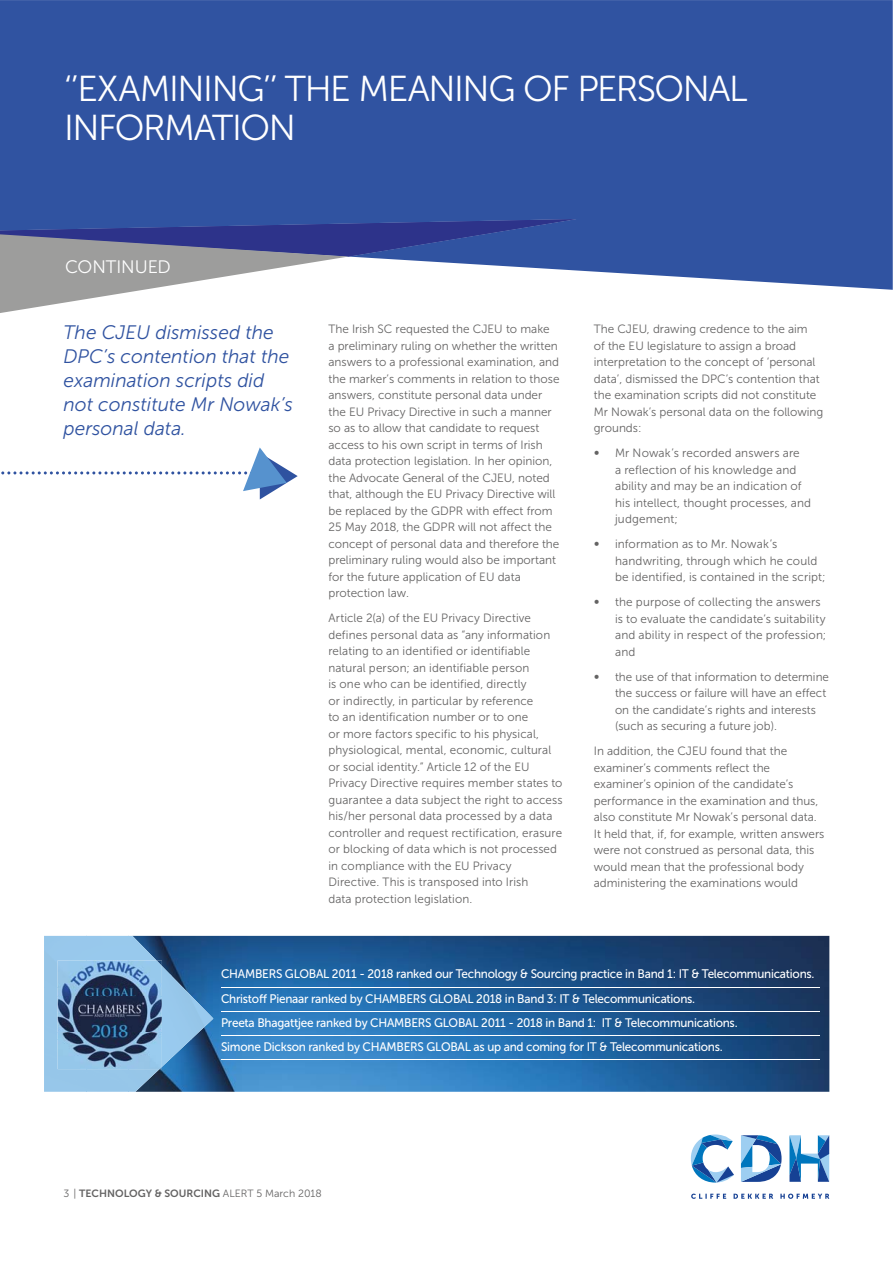
<style>
.page{position:relative;width:893px;height:1263px;background:#fff}
.page>*{position:absolute;margin:0;border:0;box-sizing:border-box;transform-origin:0 0}
.t1{font:36px/39px "Museo Sans 300";letter-spacing:-.04em;color:#fff}
.t2{font:italic 19.5px/24px "Museo Sans 300";color:#2f52a0}
.t3{font:18px "Museo Sans 300";letter-spacing:-.005em;color:#fff}
.t4{font:12.3px/24.2px "Museo Sans 500";letter-spacing:-.02em;color:#fff;scale:.95 1}
.t5{font:12px/16.5px "Museo Sans 300";color:#646363}
.t6{font:10.5px "Museo Sans 700";color:#646363}
.s1{font-family:"Museo Sans 300"}
</style>
<div class="page">
<div style="left:0;top:0;width:892px;height:290px;background:#3053a1"></div>
<svg style="left:0;top:217px;width:576px;height:96px"></svg>
<svg style="left:691px;top:1194px;width:138px;height:5px"></svg>
<svg style="left:789px;top:1135px;width:40px;height:47px"></svg>
<svg style="left:691px;top:1135px;width:43px;height:48px"></svg>
<svg style="left:741px;top:1135px;width:40px;height:47px"></svg>
<img style="left:171px;top:936px;width:658px;height:156px">
<img style="left:44px;top:936px;width:42px;height:52px">
<img style="left:129px;top:936px;width:42px;height:52px">
<img style="left:171px;top:974px;width:13px;height:14px">
<img style="left:44px;top:988px;width:14px;height:52px">
<img style="left:162px;top:988px;width:51px;height:52px">
<img style="left:44px;top:1040px;width:42px;height:52px">
<img style="left:129px;top:1040px;width:42px;height:52px">
<img style="left:171px;top:1040px;width:21px;height:20px">
<hr style="left:221px;top:987px;width:598px;height:1px;background:#fff">
<hr style="left:221px;top:1011px;width:598px;height:1px;background:#fff">
<hr style="left:221px;top:1035px;width:598px;height:1px;background:#fff">
<hr style="left:221px;top:1060px;width:598px;height:1px;background:#fff">
<img style="left:58px;top:960px;width:104px;height:109px">
<svg style="left:1px;top:447px;width:297px;height:52px"></svg>
<h1 class="t1" style="left:64px;top:73px;width:685px">‘’EXAMINING’’ THE MEANING OF PERSONAL<br>INFORMATION</h1>
<h3 class="t3" style="left:65px;top:260px;width:107px">CONTINUED</h3>
<h2 class="t2" style="left:63px;top:322px;width:231px">The CJEU dismissed the<br>DPC’s contention that the examination scripts did not constitute Mr Nowak’s personal data.</h2>
<p class="t5" style="left:328px;top:322px;width:233px">The Irish SC requested the CJEU to make<br>a preliminary ruling on whether the written answers to a professional examination, and the marker’s comments in relation to those answers, constitute personal data under the EU Privacy Directive in such a manner so as to allow that candidate to request access to his own script in terms of Irish data protection legislation. In her opinion, the Advocate General of the CJEU, noted that, although the EU Privacy Directive will be replaced by the GDPR with effect from 25 May 2018, the GDPR will not affect the concept of personal data and therefore the preliminary ruling would also be important for the future application of EU data protection law.</p>
<p class="t5" style="left:328px;top:611px;width:235px">Article 2(a) of the EU Privacy Directive defines personal data as “any information relating to an identified or identifiable natural person; an identifiable person<br>is one who can be identified, directly<br>or indirectly, in particular by reference<br>to an identification number or to one<br>or more factors specific to his physical, physiological, mental, economic, cultural or social identity.” Article 12 of the EU Privacy Directive requires member states to guarantee a data subject the right to access his/her personal data processed by a data controller and request rectification, erasure or blocking of data which is not processed in compliance with the EU Privacy Directive. This is transposed into Irish<br>data protection legislation.</p>
<p class="t5" style="left:593px;top:322px;width:231px">The CJEU, drawing credence to the aim<br>of the EU legislature to assign a broad interpretation to the concept of ‘personal data’, dismissed the DPC’s contention that the examination scripts did not constitute Mr Nowak’s personal data on the following grounds:</p>
<p class="t5" style="left:593px;top:446px;width:7px">∞</p>
<p class="t5" style="left:615px;top:446px;width:198px">Mr Nowak’s recorded answers are<br>a reflection of his knowledge and ability and may be an indication of his intellect, thought processes, and judgement;</p>
<p class="t5" style="left:593px;top:537px;width:7px">∞</p>
<p class="t5" style="left:615px;top:537px;width:212px">information as to Mr. Nowak’s handwriting, through which he could be identified, is contained in the script;</p>
<p class="t5" style="left:593px;top:595px;width:7px">∞</p>
<p class="t5" style="left:615px;top:595px;width:213px">the purpose of collecting the answers is to evaluate the candidate’s suitability and ability in respect of the profession; and</p>
<p class="t5" style="left:593px;top:670px;width:7px">∞</p>
<p class="t5" style="left:615px;top:670px;width:215px">the use of that information to determine the success or failure will have an effect on the candidate’s rights and interests (such as securing a future job).</p>
<p class="t5" style="left:593px;top:744px;width:232px">In addition, the CJEU found that the examiner’s comments reflect the examiner’s opinion of the candidate’s performance in the examination and thus, also constitute Mr Nowak’s personal data.<br>It held that, if, for example, written answers were not construed as personal data, this would mean that the professional body administering the examinations would</p>
<p class="t4" style="left:221px;top:963px;width:626px">CHAMBERS GLOBAL 2011 - 2018 ranked our Technology &amp; Sourcing practice in Band 1: IT &amp; Telecommunications.<br>Christoff Pienaar ranked by CHAMBERS GLOBAL 2018 in Band 3: IT &amp; Telecommunications.<br>Preeta Bhagattjee ranked by CHAMBERS GLOBAL 2011 - 2018 in Band 1: IT &amp; Telecommunications.<br>Simone Dickson ranked by CHAMBERS GLOBAL as up and coming for IT &amp; Telecommunications.</p>
<p class="t6" style="left:64px;top:1189px;width:260px"><span class="s1">3 |</span> TECHNOLOGY &amp; SOURCING <span class="s1">ALERT 5 March 2018</span></p>
</div>
